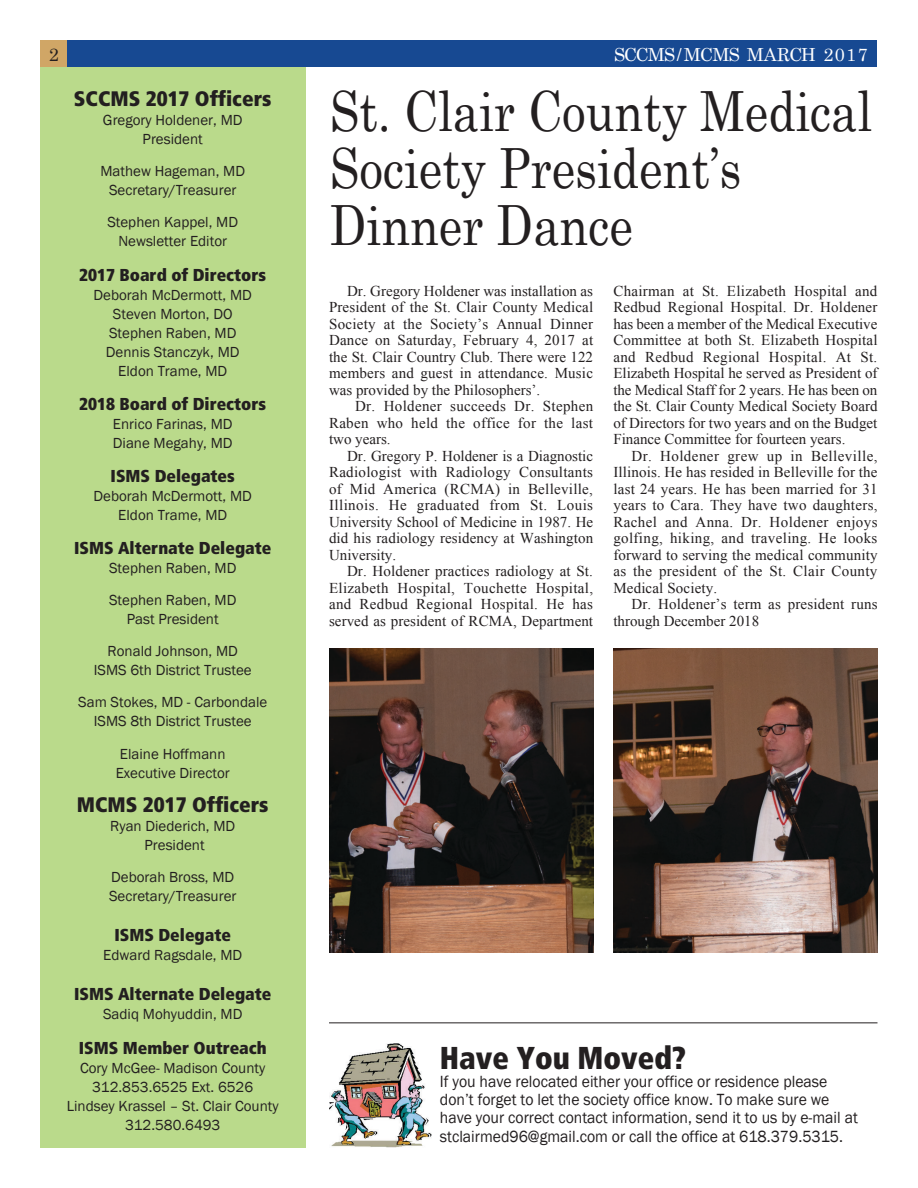
<style>
.page{position:relative;width:918px;height:1188px;background:#fff}
.page>*{position:absolute;margin:0;border:0;box-sizing:border-box;transform-origin:0 0}
.Headline{font:55.5px/57px "Century Schoolbook";color:#231f20;scale:.85 1}
.Subhead{font:900 condensed 31.65px "Frutiger";color:#231f20;scale:.94 1}
.Subhead-2{font:900 condensed 21px "Frutiger";color:#231f20}
.t1{font:18px "Apple Myungjo";color:#fff}
.t2{font:18px "Apple Myungjo";color:#231f20}
.Subhead-3{font:900 condensed 17.25px "Frutiger";color:#231f20}
.Box_text{font:16.65px/18.3px "Franklin Gothic";color:#231f20;scale:.94 1}
.body_text{font:15px/16.5px "Times New Roman";letter-spacing:.005em;color:#231f20;text-align:justify}
.Box_text-2{font:15px/19px "Franklin Gothic";color:#231f20;text-align:center}
</style>
<div class="page">
<div style="left:40px;top:62px;width:266px;height:1086px;background:#bada8b"></div>
<div style="left:40px;top:40px;width:28px;height:28px;background:#d0a666"></div>
<div style="left:68px;top:40px;width:809px;height:28px;background:#174992"></div>
<img style="left:329px;top:1044px;width:102px;height:103px">
<hr style="left:329px;top:1022px;width:549px;height:1px;background:#231f20">
<img style="left:329px;top:648px;width:264px;height:305px">
<img style="left:613px;top:648px;width:264px;height:305px">
<p class="t2" style="left:48px;top:44px;width:13px">2</p>
<p class="t1" style="left:615px;top:44px;width:255px">SCCMS/MCMS MARCH 2017</p>
<p class="Subhead-2" style="left:74px;top:86px;width:199px">SCCMS 2017 Officers</p>
<p class="Box_text-2" style="left:103px;top:111px;width:141px">Gregory Holdener, MD</p>
<p class="Box_text-2" style="left:143px;top:130px;width:62px">President</p>
<p class="Box_text-2" style="left:100px;top:162px;width:146px">Mathew Hageman, MD</p>
<p class="Box_text-2" style="left:109px;top:181px;width:129px">Secretary/Treasurer</p>
<p class="Box_text-2" style="left:107px;top:213px;width:132px">Stephen Kappel, MD</p>
<p class="Box_text-2" style="left:118px;top:232px;width:110px">Newsletter Editor</p>
<p class="Subhead-3" style="left:79px;top:264px;width:188px">2017 Board of Directors</p>
<p class="Box_text-2" style="left:94px;top:285px;width:160px">Deborah McDermott, MD</p>
<p class="Box_text-2" style="left:113px;top:304px;width:121px">Steven Morton, DO</p>
<p class="Box_text-2" style="left:109px;top:323px;width:129px">Stephen Raben, MD</p>
<p class="Box_text-2" style="left:106px;top:342px;width:135px">Dennis Stanczyk, MD</p>
<p class="Box_text-2" style="left:118px;top:361px;width:110px">Eldon Trame, MD</p>
<p class="Subhead-3" style="left:79px;top:393px;width:188px">2018 Board of Directors</p>
<p class="Box_text-2" style="left:113px;top:415px;width:121px">Enrico Farinas, MD</p>
<p class="Box_text-2" style="left:113px;top:434px;width:121px">Diane Megahy, MD</p>
<p class="Subhead-3" style="left:111px;top:466px;width:126px">ISMS Delegates</p>
<p class="Box_text-2" style="left:94px;top:487px;width:160px">Deborah McDermott, MD</p>
<p class="Box_text-2" style="left:118px;top:506px;width:110px">Eldon Trame, MD</p>
<p class="Subhead-3" style="left:74px;top:538px;width:199px">ISMS Alternate Delegate</p>
<p class="Box_text-2" style="left:109px;top:559px;width:129px">Stephen Raben, MD</p>
<p class="Box_text-2" style="left:109px;top:591px;width:129px">Stephen Raben, MD</p>
<p class="Box_text-2" style="left:127px;top:610px;width:93px">Past President</p>
<p class="Box_text-2" style="left:108px;top:642px;width:132px">Ronald Johnson, MD</p>
<p class="Box_text-2" style="left:94px;top:661px;width:160px">ISMS 6th District Trustee</p>
<p class="Box_text-2" style="left:78px;top:693px;width:191px">Sam Stokes, MD - Carbondale</p>
<p class="Box_text-2" style="left:94px;top:712px;width:160px">ISMS 8th District Trustee</p>
<p class="Box_text-2" style="left:120px;top:744px;width:107px">Elaine Hoffmann</p>
<p class="Box_text-2" style="left:116px;top:763px;width:116px">Executive Director</p>
<p class="Subhead-2" style="left:77px;top:792px;width:193px">MCMS 2017 Officers</p>
<p class="Box_text-2" style="left:110px;top:817px;width:126px">Ryan Diederich, MD</p>
<p class="Box_text-2" style="left:145px;top:836px;width:62px">President</p>
<p class="Box_text-2" style="left:111px;top:868px;width:125px">Deborah Bross, MD</p>
<p class="Box_text-2" style="left:109px;top:887px;width:129px">Secretary/Treasurer</p>
<p class="Subhead-3" style="left:114px;top:925px;width:118px">ISMS Delegate</p>
<p class="Box_text-2" style="left:103px;top:946px;width:141px">Edward Ragsdale, MD</p>
<p class="Subhead-3" style="left:74px;top:984px;width:199px">ISMS Alternate Delegate</p>
<p class="Box_text-2" style="left:103px;top:1005px;width:141px">Sadiq Mohyuddin, MD</p>
<p class="Subhead-3" style="left:79px;top:1037px;width:190px">ISMS Member Outreach</p>
<p class="Box_text-2" style="left:80px;top:1058px;width:187px">Cory McGee- Madison County<br>312.853.6525 Ext. 6526</p>
<p class="Box_text-2" style="left:67px;top:1096px;width:213px">Lindsey Krassel – St. Clair County<br>312.580.6493</p>
<p class="Headline" style="left:330px;top:81px;width:640px">St. Clair County Medical<br>Society President’s<br>Dinner Dance</p>
<p class="body_text" style="left:329px;top:282px;width:266px;text-indent:18px">Dr. Gregory Holdener was installation as President of the St. Clair County Medical Society at the Society’s Annual Dinner Dance on Saturday, February 4, 2017 at the St. Clair Country Club. There were 122 members and guest in attendance. Music was provided by the Philosophers’.</p>
<p class="body_text" style="left:329px;top:398px;width:266px;text-indent:26px">Dr. Holdener succeeds Dr. Stephen Raben who held the office for the last two years.</p>
<p class="body_text" style="left:329px;top:447px;width:266px;text-indent:18px">Dr. Gregory P. Holdener is a Diagnostic Radiologist with Radiology Consultants of Mid America (RCMA) in Belleville, Illinois. He graduated from St. Louis University School of Medicine in 1987. He did his radiology residency at Washington University.</p>
<p class="body_text" style="left:329px;top:563px;width:266px;text-indent:18px">Dr. Holdener practices radiology at St.<br>Elizabeth Hospital, Touchette Hospital, and Redbud Regional Hospital. He has served as president of RCMA, Department</p>
<p class="body_text" style="left:613px;top:282px;width:266px">Chairman at St. Elizabeth Hospital and Redbud Regional Hospital. Dr. Holdener has been a member of the Medical Executive Committee at both St. Elizabeth Hospital and Redbud Regional Hospital. At St.<br>Elizabeth Hospital he served as President of the Medical Staff for 2 years. He has been on the St. Clair County Medical Society Board of Directors for two years and on the Budget Finance Committee for fourteen years.</p>
<p class="body_text" style="left:613px;top:447px;width:266px;text-indent:18px">Dr. Holdener grew up in Belleville, Illinois. He has resided in Belleville for the last 24 years. He has been married for 31 years to Cara. They have two daughters, Rachel and Anna. Dr. Holdener enjoys golfing, hiking, and traveling. He looks forward to serving the medical community as the president of the St. Clair County Medical Society.</p>
<p class="body_text" style="left:613px;top:596px;width:266px;text-indent:18px">Dr. Holdener’s term as president runs through December 2018</p>
<p class="Subhead" style="left:440px;top:1038px;width:263px">Have You Moved?</p>
<p class="Box_text" style="left:440px;top:1073px;width:446px">If you have relocated either your office or residence please don’t forget to let the society office know. To make sure we have your correct contact information, send it to us by e-mail at stclairmed96@gmail.com or call the office at 618.379.5315.</p>
</div>
